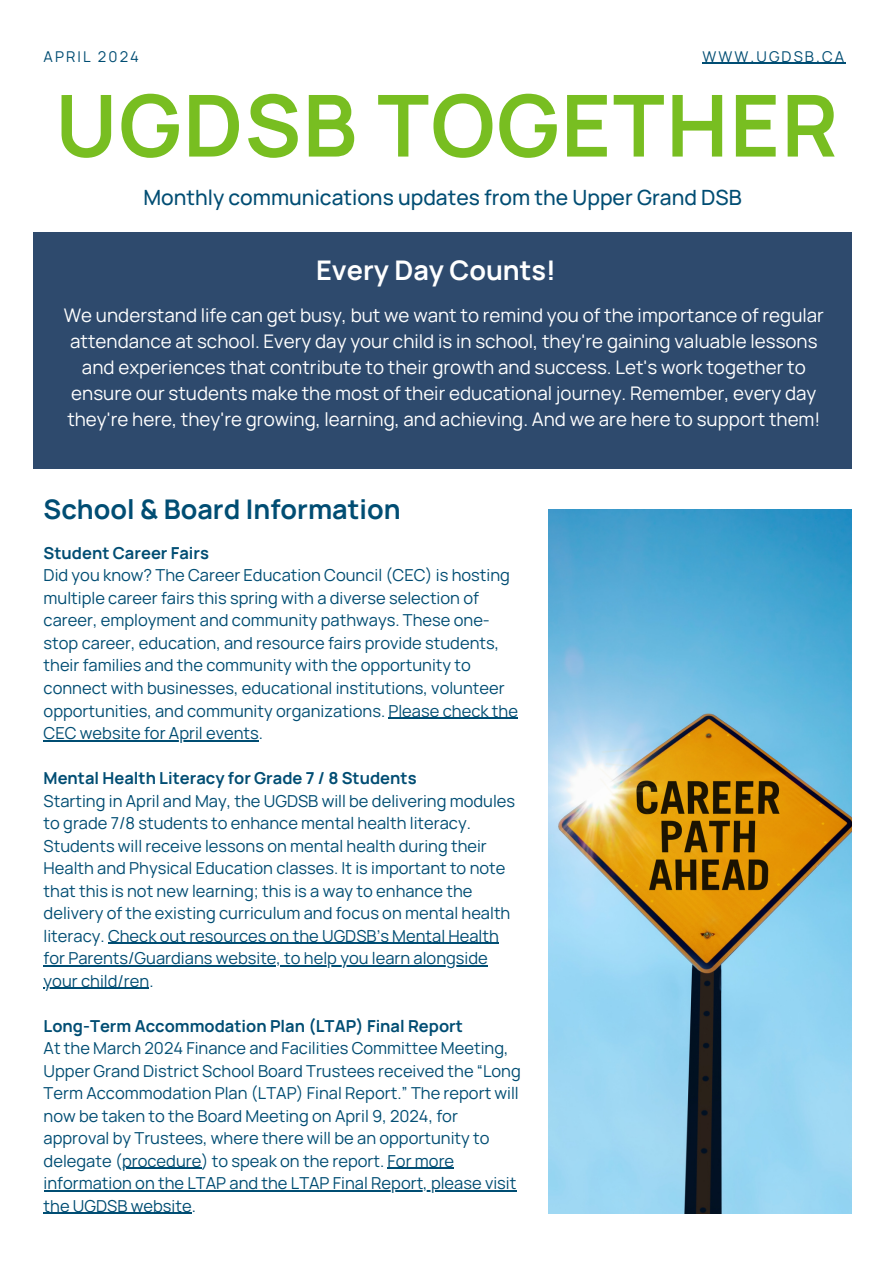
<style>
.page{position:relative;width:894px;height:1264px;background:#fff}
.page>*{position:absolute;margin:0;border:0;box-sizing:border-box;transform-origin:0 0}
.t1{font:700 85.5px "Manrope";letter-spacing:.02em;color:#78be21}
.t2{font:700 27px "Manrope";color:#004d73}
.t3{font:700 27px "Manrope";color:#fff}
.t4{font:500 21px "Manrope";color:#004d73}
.t5{font:18.75px/25.8px "Manrope";color:#fff;text-align:center}
.t6{font:16.5px/22.5px "Manrope";color:#004d73}
.t7{font:700 16.5px "Manrope";color:#004d73}
.t8{font:14.85px "Manrope";letter-spacing:.14em;color:#004d73}
.s1{font-weight:700}
</style>
<div class="page">
<div style="left:33px;top:232px;width:818px;height:237px;background:#2e4a6d"></div>
<img style="left:548px;top:510px;width:303px;height:703px">
<hr style="left:388px;top:717px;width:130px;height:1px;background:#004d73">
<hr style="left:44px;top:740px;width:215px;height:1px;background:#004d73">
<hr style="left:108px;top:942px;width:391px;height:1px;background:#004d73">
<hr style="left:44px;top:965px;width:444px;height:1px;background:#004d73">
<hr style="left:44px;top:987px;width:105px;height:1px;background:#004d73">
<hr style="left:122px;top:1167px;width:79px;height:1px;background:#004d73">
<hr style="left:387px;top:1167px;width:67px;height:1px;background:#004d73">
<hr style="left:44px;top:1190px;width:472px;height:1px;background:#004d73">
<hr style="left:44px;top:1212px;width:148px;height:1px;background:#004d73">
<svg style="left:702px;top:63px;width:16px;height:1px"></svg>
<hr style="left:718px;top:63px;width:128px;height:1px;background:#004d73">
<p class="t8" style="left:44px;top:46px;width:97px">APRIL 2024</p>
<p class="t8" style="left:702px;top:46px;width:143px">WWW.UGDSB.CA</p>
<p class="t1" style="left:55px;top:65px;width:783px">UGDSB TOGETHER</p>
<p class="t4" style="left:143px;top:183px;width:599px">Monthly communications updates from the Upper Grand DSB</p>
<h2 class="t3" style="left:316px;top:251px;width:241px">Every Day Counts!</h2>
<p class="t5" style="left:64px;top:302px;width:761px">We understand life can get busy, but we want to remind you of the importance of regular attendance at school. Every day your child is in school, they're gaining valuable lessons and experiences that contribute to their growth and success. Let's work together to ensure our students make the most of their educational journey. Remember, every day they're here, they're growing, learning, and achieving. And we are here to support them!</p>
<p class="t2" style="left:44px;top:490px;width:358px">School &amp; Board Information</p>
<h5 class="t7" style="left:44px;top:541px;width:167px">Student Career Fairs</h5>
<h5 class="t6" style="left:44px;top:564px;width:476px">Did you know? The Career Education Council (CEC) is hosting multiple career fairs this spring with a diverse selection of career, employment and community pathways. These one&shy;stop career, education, and resource fairs provide students, their families and the community with the opportunity to connect with businesses, educational institutions, volunteer opportunities, and community organizations. Please check the</h5>
<h1 class="t6" style="left:44px;top:721px;width:221px">CEC website for April events.</h1>
<h1 class="t6" style="left:44px;top:766px;width:473px"><span class="s1">Mental Health Literacy for Grade 7 / 8 Students<br></span>Starting in April and May, the UGDSB will be delivering modules to grade 7/8 students to enhance mental health literacy.<br>Students will receive lessons on mental health during their Health and Physical Education classes. It is important to note that this is not new learning; this is a way to enhance the delivery of the existing curriculum and focus on mental health literacy. Check out resources on the UGDSB’s Mental Health</h1>
<h2 class="t6" style="left:44px;top:946px;width:445px">for Parents/Guardians website, to help you learn alongside</h2>
<h4 class="t6" style="left:44px;top:969px;width:111px">your child/ren.</h4>
<h4 class="t6" style="left:44px;top:1014px;width:478px"><span class="s1">Long-Term Accommodation Plan (LTAP) Final Report<br></span>At the March 2024 Finance and Facilities Committee Meeting, Upper Grand District School Board Trustees received the “Long Term Accommodation Plan (LTAP) Final Report.” The report will now be taken to the Board Meeting on April 9, 2024, for approval by Trustees, where there will be an opportunity to delegate (procedure) to speak on the report. For more</h4>
<p class="t6" style="left:44px;top:1171px;width:474px">information on the LTAP and the LTAP Final Report, please visit the UGDSB website.</p>
</div>
